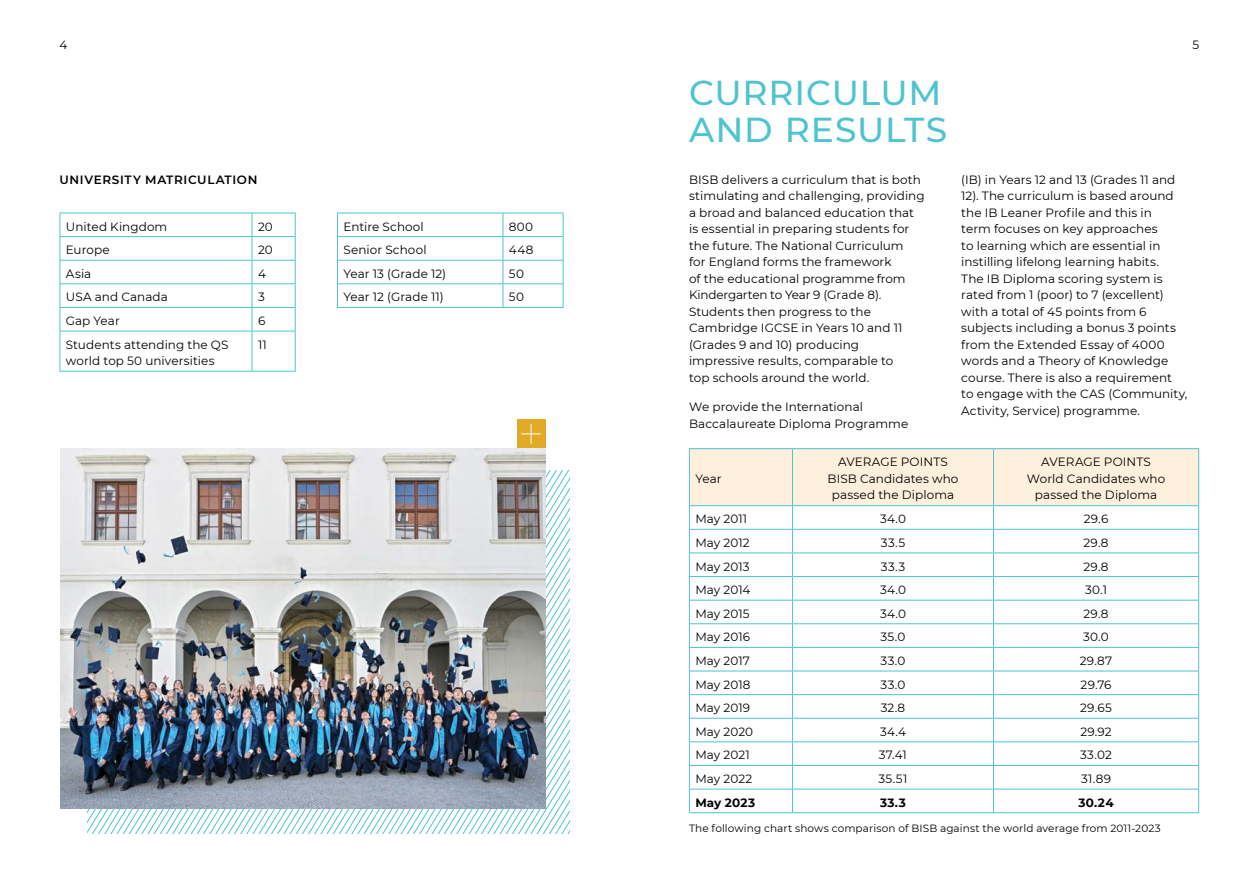
<style>
.page{position:relative;width:1259px;height:893px;background:#fff}
.page>*{position:absolute;margin:0;border:0;box-sizing:border-box;transform-origin:0 0}
.t1{font:500 34.5px/36.9px "Montserrat";letter-spacing:.02em;color:#4dc4cf}
.t2{font:12px/16.5px "Montserrat";letter-spacing:.005em;color:#000}
.t3{font:600 12px "Montserrat";letter-spacing:.055em;color:#000}
.t4{font:700 12px "Montserrat";letter-spacing:.02em;color:#000}
.t5{font:10.5px "Montserrat";letter-spacing:.01em;color:#000}
</style>
<div class="page">
<hr style="left:60px;top:213px;width:192px;height:1px;background:#4dc4cf">
<hr style="left:252px;top:213px;width:44px;height:1px;background:#4dc4cf">
<hr style="left:60px;top:236px;width:192px;height:1px;background:#4dc4cf">
<hr style="left:252px;top:236px;width:44px;height:1px;background:#4dc4cf">
<hr style="left:60px;top:260px;width:192px;height:1px;background:#4dc4cf">
<hr style="left:252px;top:260px;width:44px;height:1px;background:#4dc4cf">
<hr style="left:60px;top:283px;width:192px;height:1px;background:#4dc4cf">
<hr style="left:252px;top:283px;width:44px;height:1px;background:#4dc4cf">
<hr style="left:60px;top:307px;width:192px;height:1px;background:#4dc4cf">
<svg style="left:60px;top:213px;width:1px;height:118px"></svg>
<hr style="left:252px;top:307px;width:44px;height:1px;background:#4dc4cf">
<svg style="left:252px;top:213px;width:1px;height:118px"></svg>
<svg style="left:295px;top:213px;width:1px;height:118px"></svg>
<hr style="left:60px;top:331px;width:192px;height:1px;background:#4dc4cf">
<hr style="left:60px;top:331px;width:1px;height:40px;background:#4dc4cf">
<hr style="left:252px;top:331px;width:44px;height:1px;background:#4dc4cf">
<hr style="left:252px;top:331px;width:1px;height:40px;background:#4dc4cf">
<hr style="left:295px;top:331px;width:1px;height:40px;background:#4dc4cf">
<hr style="left:60px;top:371px;width:192px;height:1px;background:#4dc4cf">
<hr style="left:252px;top:371px;width:44px;height:1px;background:#4dc4cf">
<hr style="left:337px;top:213px;width:166px;height:1px;background:#4dc4cf">
<hr style="left:503px;top:213px;width:60px;height:1px;background:#4dc4cf">
<hr style="left:337px;top:236px;width:166px;height:1px;background:#4dc4cf">
<hr style="left:503px;top:236px;width:60px;height:1px;background:#4dc4cf">
<hr style="left:337px;top:260px;width:166px;height:1px;background:#4dc4cf">
<hr style="left:503px;top:260px;width:60px;height:1px;background:#4dc4cf">
<hr style="left:337px;top:283px;width:166px;height:1px;background:#4dc4cf">
<svg style="left:337px;top:213px;width:1px;height:94px"></svg>
<hr style="left:503px;top:283px;width:60px;height:1px;background:#4dc4cf">
<svg style="left:502px;top:213px;width:1px;height:94px"></svg>
<svg style="left:563px;top:213px;width:1px;height:94px"></svg>
<hr style="left:337px;top:307px;width:166px;height:1px;background:#4dc4cf">
<hr style="left:503px;top:307px;width:60px;height:1px;background:#4dc4cf">
<hr style="left:689px;top:448px;width:103px;height:1px;background:#4dc4cf">
<hr style="left:792px;top:448px;width:201px;height:1px;background:#4dc4cf">
<hr style="left:993px;top:448px;width:206px;height:1px;background:#4dc4cf">
<svg style="left:689px;top:449px;width:510px;height:363px"></svg>
<hr style="left:689px;top:812px;width:103px;height:1px;background:#4dc4cf">
<hr style="left:792px;top:812px;width:201px;height:1px;background:#4dc4cf">
<hr style="left:993px;top:812px;width:206px;height:1px;background:#4dc4cf">
<svg style="left:447px;top:471px;width:123px;height:363px"></svg>
<img style="left:60px;top:448px;width:485px;height:360px">
<div style="left:517px;top:419px;width:28px;height:29px;background:#e1ab28"></div>
<svg style="left:521px;top:424px;width:20px;height:20px"></svg>
<p class="t2" style="left:60px;top:36px;width:9px">4</p>
<p class="t2" style="left:1192px;top:36px;width:8px">5</p>
<h1 class="t1" style="left:689px;top:73px;width:260px">CURRICULUM<br>AND RESULTS</h1>
<p class="t3" style="left:60px;top:171px;width:199px">UNIVERSITY MATRICULATION</p>
<p class="t2" style="left:66px;top:218px;width:103px">United Kingdom</p>
<p class="t2" style="left:258px;top:218px;width:16px">20</p>
<p class="t2" style="left:66px;top:241px;width:45px">Europe</p>
<p class="t2" style="left:258px;top:241px;width:16px">20</p>
<p class="t2" style="left:66px;top:265px;width:27px">Asia</p>
<p class="t2" style="left:258px;top:265px;width:9px">4</p>
<p class="t2" style="left:66px;top:289px;width:103px">USA and Canada</p>
<p class="t2" style="left:258px;top:289px;width:8px">3</p>
<p class="t2" style="left:66px;top:312px;width:55px">Gap Year</p>
<p class="t2" style="left:258px;top:312px;width:9px">6</p>
<p class="t2" style="left:66px;top:336px;width:164px">Students attending the QS world top 50 universities</p>
<p class="t2" style="left:258px;top:336px;width:10px">11</p>
<p class="t2" style="left:961px;top:171px;width:228px">(IB) in Years 12 and 13 (Grades 11 and 12). The curriculum is based around the IB Leaner Profile and this in<br>term focuses on key approaches<br>to learning which are essential in instilling lifelong learning habits.<br>The IB Diploma scoring system is rated from 1 (poor) to 7 (excellent) with a total of 45 points from 6 subjects including a bonus 3 points from the Extended Essay of 4000 words and a Theory of Knowledge course. There is also a requirement<br>to engage with the CAS (Community, Activity, Service) programme.</p>
<p class="t2" style="left:689px;top:171px;width:237px">BISB delivers a curriculum that is both stimulating and challenging, providing a broad and balanced education that is essential in preparing students for the future. The National Curriculum<br>for England forms the framework<br>of the educational programme from Kindergarten to Year 9 (Grade 8).<br>Students then progress to the Cambridge IGCSE in Years 10 and 11 (Grades 9 and 10) producing impressive results, comparable to<br>top schools around the world.</p>
<p class="t2" style="left:689px;top:398px;width:221px">We provide the International<br>Baccalaureate Diploma Programme</p>
<p class="t2" style="left:343px;top:218px;width:82px">Entire School</p>
<p class="t2" style="left:509px;top:218px;width:26px">800</p>
<p class="t2" style="left:343px;top:241px;width:85px">Senior School</p>
<p class="t2" style="left:509px;top:241px;width:26px">448</p>
<p class="t2" style="left:343px;top:265px;width:104px">Year 13 (Grade 12)</p>
<p class="t2" style="left:509px;top:265px;width:16px">50</p>
<p class="t2" style="left:343px;top:289px;width:102px">Year 12 (Grade 11)</p>
<p class="t2" style="left:509px;top:289px;width:16px">50</p>
<p class="t2" style="left:695px;top:470px;width:28px">Year</p>
<p class="t2" style="left:827px;top:454px;width:132px;text-align:center">AVERAGE POINTS<br>BISB Candidates who passed the Diploma</p>
<p class="t2" style="left:1027px;top:454px;width:140px;text-align:center">AVERAGE POINTS<br>World Candidates who passed the Diploma</p>
<p class="t2" style="left:695px;top:510px;width:53px">May 2011</p>
<p class="t2" style="left:880px;top:510px;width:27px">34.0</p>
<p class="t2" style="left:1084px;top:510px;width:26px">29.6</p>
<p class="t2" style="left:695px;top:534px;width:56px">May 2012</p>
<p class="t2" style="left:881px;top:534px;width:26px">33.5</p>
<p class="t2" style="left:1083px;top:534px;width:27px">29.8</p>
<p class="t2" style="left:695px;top:558px;width:56px">May 2013</p>
<p class="t2" style="left:881px;top:558px;width:26px">33.3</p>
<p class="t2" style="left:1083px;top:558px;width:27px">29.8</p>
<p class="t2" style="left:695px;top:581px;width:57px">May 2014</p>
<p class="t2" style="left:880px;top:581px;width:27px">34.0</p>
<p class="t2" style="left:1085px;top:581px;width:23px">30.1</p>
<p class="t2" style="left:695px;top:605px;width:56px">May 2015</p>
<p class="t2" style="left:880px;top:605px;width:27px">34.0</p>
<p class="t2" style="left:1083px;top:605px;width:27px">29.8</p>
<p class="t2" style="left:695px;top:628px;width:56px">May 2016</p>
<p class="t2" style="left:880px;top:628px;width:26px">35.0</p>
<p class="t2" style="left:1083px;top:628px;width:27px">30.0</p>
<p class="t2" style="left:695px;top:652px;width:56px">May 2017</p>
<p class="t2" style="left:880px;top:652px;width:26px">33.0</p>
<p class="t2" style="left:1080px;top:652px;width:34px">29.87</p>
<p class="t2" style="left:695px;top:676px;width:57px">May 2018</p>
<p class="t2" style="left:880px;top:676px;width:26px">33.0</p>
<p class="t2" style="left:1080px;top:676px;width:32px">29.76</p>
<p class="t2" style="left:695px;top:699px;width:56px">May 2019</p>
<p class="t2" style="left:880px;top:699px;width:26px">32.8</p>
<p class="t2" style="left:1080px;top:699px;width:33px">29.65</p>
<p class="t2" style="left:695px;top:723px;width:59px">May 2020</p>
<p class="t2" style="left:880px;top:723px;width:27px">34.4</p>
<p class="t2" style="left:1080px;top:723px;width:33px">29.92</p>
<p class="t2" style="left:695px;top:746px;width:56px">May 2021</p>
<p class="t2" style="left:879px;top:746px;width:30px">37.41</p>
<p class="t2" style="left:1080px;top:746px;width:33px">33.02</p>
<p class="t2" style="left:695px;top:770px;width:59px">May 2022</p>
<p class="t2" style="left:878px;top:770px;width:30px">35.51</p>
<p class="t2" style="left:1081px;top:770px;width:31px">31.89</p>
<p class="t4" style="left:695px;top:794px;width:61px">May 2023</p>
<p class="t4" style="left:880px;top:794px;width:27px">33.3</p>
<p class="t4" style="left:1078px;top:794px;width:37px">30.24</p>
<p class="t5" style="left:689px;top:821px;width:473px">The following chart shows comparison of BISB against the world average from 2011-2023</p>
</div>
